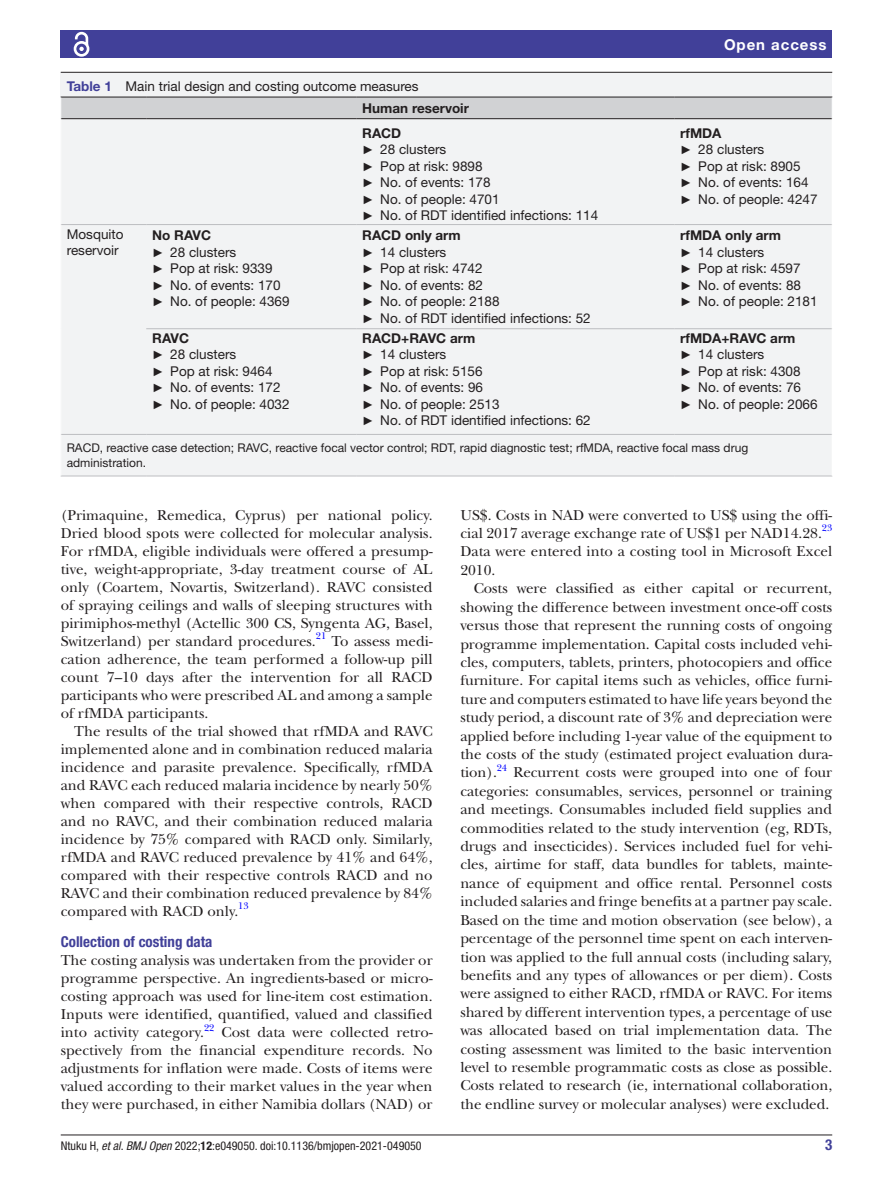
<style>
.page{position:relative;width:893px;height:1191px;background:#fff}
.page>*{position:absolute;margin:0;border:0;box-sizing:border-box;transform-origin:0 0}
.t1{font:15px/18.5px "New Baskerville";color:#231f20;text-align:justify}
.t2{font:700 condensed 15px "Helvetica Neue LT Std";color:#414099}
.t3{font:700 15px "Helvetica Neue LT Std";letter-spacing:.065em;color:#fff}
.t4{font:13.5px/16.5px "Helvetica Neue LT Std";color:#231f20}
.t5{font:12px/15px "Helvetica Neue LT Std";color:#231f20}
.t6{font:condensed 12px "Helvetica Neue LT Std";color:#231f20}
.t7{font:9.9px "New Baskerville";color:#00f}
.s1{font-weight:700;color:#414099}
.s2{font-weight:700}
.s3{font-family:"Arial";font-size:12px}
.s4{font-style:italic}
</style>
<div class="page">
<hr style="left:61px;top:1134px;width:771px;height:1px;background:#231f20">
<div style="left:61px;top:31px;width:771px;height:27px;background:#414099"></div>
<svg style="left:73px;top:31px;width:17px;height:26px"></svg>
<div style="left:61px;top:73px;width:771px;height:403px;background:#f2f3f4"></div>
<hr style="left:61px;top:72px;width:771px;height:1px;background:#231f20">
<hr style="left:61px;top:224px;width:85px;height:1px;background:#bcbdc0">
<hr style="left:146px;top:224px;width:210px;height:1px;background:#bcbdc0">
<hr style="left:356px;top:224px;width:318px;height:1px;background:#bcbdc0">
<hr style="left:674px;top:224px;width:158px;height:1px;background:#bcbdc0">
<hr style="left:146px;top:328px;width:210px;height:1px;background:#bcbdc0">
<hr style="left:146px;top:434px;width:210px;height:1px;background:#bcbdc0">
<hr style="left:356px;top:328px;width:318px;height:1px;background:#bcbdc0">
<hr style="left:356px;top:434px;width:318px;height:1px;background:#bcbdc0">
<hr style="left:674px;top:328px;width:158px;height:1px;background:#bcbdc0">
<hr style="left:674px;top:434px;width:158px;height:1px;background:#bcbdc0">
<hr style="left:61px;top:434px;width:85px;height:1px;background:#bcbdc0">
<hr style="left:61px;top:476px;width:85px;height:1px;background:#bcbdc0">
<hr style="left:146px;top:476px;width:210px;height:1px;background:#bcbdc0">
<hr style="left:356px;top:476px;width:318px;height:1px;background:#bcbdc0">
<hr style="left:674px;top:476px;width:158px;height:1px;background:#bcbdc0">
<svg style="left:60px;top:97px;width:773px;height:22px;background:#c6c7c9"></svg>
<p class="t3" style="left:724px;top:35px;width:104px">Open access</p>
<p class="t4" style="left:362px;top:75px;width:108px;line-height:22px;text-indent:-296px"><span class="s1">Table 1</span> Main trial design and costing outcome measures<br><span class="s2">Human reservoir</span></p>
<p class="t4" style="left:362px;top:124px;width:238px"><span class="s2">RACD<br></span><span class="s3">►</span> 28 clusters<br><span class="s3">►</span> Pop at risk: 9898<br><span class="s3">►</span> No. of events: 178<br><span class="s3">►</span> No. of people: 4701<br><span class="s3">►</span> No. of RDT identified infections: 114</p>
<p class="t4" style="left:680px;top:124px;width:139px"><span class="s2">rfMDA<br></span><span class="s3">►</span> 28 clusters<br><span class="s3">►</span> Pop at risk: 8905<br><span class="s3">►</span> No. of events: 164 <span class="s3">►</span> No. of people: 4247</p>
<p class="t4" style="left:67px;top:226px;width:58px">Mosquito reservoir</p>
<p class="t4" style="left:152px;top:227px;width:139px"><span class="s2">No RAVC<br></span><span class="s3">►</span> 28 clusters<br><span class="s3">►</span> Pop at risk: 9339<br><span class="s3">►</span> No. of events: 170 <span class="s3">►</span> No. of people: 4369</p>
<p class="t4" style="left:362px;top:227px;width:230px"><span class="s2">RACD only arm<br></span><span class="s3">►</span> 14 clusters<br><span class="s3">►</span> Pop at risk: 4742<br><span class="s3">►</span> No. of events: 82<br><span class="s3">►</span> No. of people: 2188<br><span class="s3">►</span> No. of RDT identified infections: 52</p>
<p class="t4" style="left:680px;top:227px;width:139px"><span class="s2">rfMDA only arm<br></span><span class="s3">►</span> 14 clusters<br><span class="s3">►</span> Pop at risk: 4597<br><span class="s3">►</span> No. of events: 88<br><span class="s3">►</span> No. of people: 2181</p>
<p class="t4" style="left:152px;top:330px;width:139px"><span class="s2">RAVC<br></span><span class="s3">►</span> 28 clusters<br><span class="s3">►</span> Pop at risk: 9464<br><span class="s3">►</span> No. of events: 172 <span class="s3">►</span> No. of people: 4032</p>
<p class="t4" style="left:362px;top:330px;width:230px"><span class="s2">RACD+RAVC arm<br></span><span class="s3">►</span> 14 clusters<br><span class="s3">►</span> Pop at risk: 5156<br><span class="s3">►</span> No. of events: 96<br><span class="s3">►</span> No. of people: 2513<br><span class="s3">►</span> No. of RDT identified infections: 62</p>
<p class="t4" style="left:680px;top:330px;width:139px"><span class="s2">rfMDA+RAVC arm<br></span><span class="s3">►</span> 14 clusters<br><span class="s3">►</span> Pop at risk: 4308<br><span class="s3">►</span> No. of events: 76<br><span class="s3">►</span> No. of people: 2066</p>
<p class="t5" style="left:67px;top:440px;width:683px">RACD, reactive case detection; RAVC, reactive focal vector control; RDT, rapid diagnostic test; rfMDA, reactive focal mass drug administration.</p>
<p class="t1" style="left:61px;top:506px;width:373px;line-height:18px">(Primaquine, Remedica, Cyprus) per national policy.<br>Dried blood spots were collected for molecular analysis.<br>For rfMDA, eligible individuals were offered a presump&shy;tive, weight-appropriate, 3-day treatment course of AL only (Coartem, Novartis, Switzerland). RAVC consisted of spraying ceilings and walls of sleeping structures with pirimiphos-methyl (Actellic 300 CS, Syngenta AG, Basel, Switzerland) per standard procedures.</p>
<p class="t7" style="left:316px;top:630px;width:12px">21</p>
<p class="t1" style="left:61px;top:632px;width:373px;line-height:18px;text-indent:271px">To assess medi&shy;cation adherence, the team performed a follow-up pill count 7–10 days after the intervention for all RACD participants who were prescribed AL and among a sample of rfMDA participants.</p>
<p class="t1" style="left:61px;top:722px;width:373px;line-height:18px;text-indent:14px">The results of the trial showed that rfMDA and RAVC implemented alone and in combination reduced malaria incidence and parasite prevalence. Specifically, rfMDA and RAVC each reduced malaria incidence by nearly 50% when compared with their respective controls, RACD and no RAVC, and their combination reduced malaria incidence by 75% compared with RACD only. Similarly, rfMDA and RAVC reduced prevalence by 41% and 64%, compared with their respective controls RACD and no RAVC and their combination reduced prevalence by 84% compared with RACD only.</p>
<p class="t7" style="left:238px;top:900px;width:12px">13</p>
<p class="t2" style="left:61px;top:933px;width:153px">Collection of costing data</p>
<p class="t1" style="left:61px;top:951px;width:373px;line-height:18px">The costing analysis was undertaken from the provider or programme perspective. An ingredients-based or micro&shy;costing approach was used for line-item cost estimation.<br>Inputs were identified, quantified, valued and classified into activity category.</p>
<p class="t7" style="left:204px;top:1021px;width:12px">22</p>
<p class="t1" style="left:61px;top:1023px;width:373px;line-height:18px;text-indent:161px">Cost data were collected retro&shy;spectively from the financial expenditure records. No adjustments for inflation were made. Costs of items were valued according to their market values in the year when they were purchased, in either Namibia dollars (NAD) or</p>
<p class="t1" style="left:460px;top:505px;width:373px">US$. Costs in NAD were converted to US$ using the offi&shy;cial 2017 average exchange rate of US$1 per NAD14.28.</p>
<p class="t7" style="left:822px;top:522px;width:12px">23</p>
<p class="t1" style="left:460px;top:542px;width:373px">Data were entered into a costing tool in Microsoft Excel<br>2010.</p>
<p class="t1" style="left:460px;top:579px;width:373px;text-indent:14px">Costs were classified as either capital or recurrent, showing the difference between investment once-off costs versus those that represent the running costs of ongoing programme implementation. Capital costs included vehi&shy;cles, computers, tablets, printers, photocopiers and office furniture. For capital items such as vehicles, office furni&shy;ture and computers estimated to have life years beyond the study period, a discount rate of 3% and depreciation were applied before including 1-year value of the equipment to the costs of the study (estimated project evaluation dura&shy;tion).</p>
<p class="t7" style="left:497px;top:761px;width:12px">24</p>
<p class="t1" style="left:460px;top:763px;width:373px;text-indent:53px">Recurrent costs were grouped into one of four categories: consumables, services, personnel or training and meetings. Consumables included field supplies and commodities related to the study intervention (eg, RDTs, drugs and insecticides). Services included fuel for vehi&shy;cles, airtime for staff, data bundles for tablets, mainte&shy;nance of equipment and office rental. Personnel costs included salaries and fringe benefits at a partner pay scale.<br>Based on the time and motion observation (see below), a percentage of the personnel time spent on each interven&shy;tion was applied to the full annual costs (including salary, benefits and any types of allowances or per diem). Costs were assigned to either RACD, rfMDA or RAVC. For items shared by different intervention types, a percentage of use was allocated based on trial implementation data. The costing assessment was limited to the basic intervention level to resemble programmatic costs as close as possible.<br>Costs related to research (ie, international collaboration, the endline survey or molecular analyses) were excluded.</p>
<p class="t6" style="left:61px;top:1138px;width:362px">Ntuku H, <span class="s4">et al</span>. <span class="s4">BMJ Open</span> 2022;<span class="s2">12</span>:e049050. doi:10.1136/bmjopen-2021-049050</p>
<p class="t2" style="left:825px;top:1135px;width:9px">3</p>
</div>
